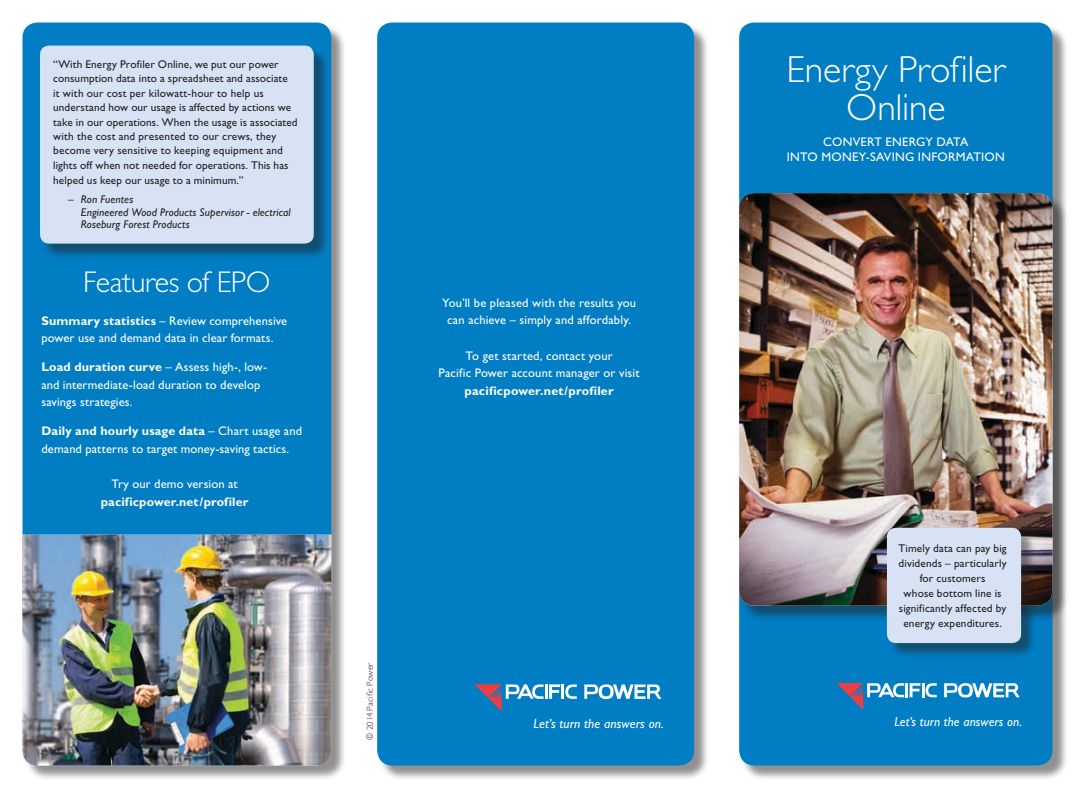
<style>
.page{position:relative;width:1075px;height:788px;background:#fff}
.page>*{position:absolute;margin:0;border:0;box-sizing:border-box;transform-origin:0 0}
.t1{font:300 37.75px/37.5px "Gill Sans";letter-spacing:-.005em;color:#fff;text-align:center}
.t2{font:300 30px "Gill Sans";letter-spacing:-.015em;color:#fff}
.t3{font:italic 13.38px "Gill Sans";letter-spacing:.005em;color:#fff}
.t4{font:italic 13.12px "Gill Sans";letter-spacing:.005em;color:#fff}
.t5{font:12.5px/17.5px "Gill Sans";letter-spacing:.015em;color:#fff;text-align:center}
.t6{font:700 12.5px "Gill Sans";letter-spacing:.015em;color:#fff}
.t7{font:11.25px/14.5px "Gill Sans";letter-spacing:.015em;color:#231f20}
.t8{font:italic 11.25px/12.5px "Gill Sans";letter-spacing:.01em;color:#231f20}
.t9{font:300 8.75px "Gill Sans";letter-spacing:.015em;color:#231f20}
.s1{font-weight:700}
</style>
<div class="page">
<div style="left:741px;top:24px;width:326px;height:757px;background:#231f20;opacity:.5"></div>
<div style="left:739px;top:22px;width:313px;height:743px;background:#007dc3;border-radius:15px"></div>
<div style="left:741px;top:195px;width:326px;height:426px;background:#231f20;opacity:.5"></div>
<img style="left:739px;top:193px;width:313px;height:412px">
<div style="left:379px;top:24px;width:330px;height:757px;background:#231f20;opacity:.5"></div>
<div style="left:377px;top:22px;width:317px;height:743px;background:#007dc3;border-radius:15px"></div>
<div style="left:24px;top:24px;width:323px;height:757px;background:#231f20;opacity:.5"></div>
<div style="left:23px;top:22px;width:308px;height:743px;background:#007dc3;border-radius:15px"></div>
<img style="left:22px;top:534px;width:309px;height:231px">
<div style="left:42px;top:47px;width:287px;height:212px;background:#231f20;opacity:.5"></div>
<div style="left:40px;top:46px;width:274px;height:197px;background:#d7e3f4;border-radius:9px"></div>
<div style="left:888px;top:529px;width:148px;height:129px;background:#231f20;opacity:.5"></div>
<div style="left:886px;top:527px;width:135px;height:116px;background:#d7e3f4;border-radius:9px"></div>
<svg style="left:584px;top:684px;width:77px;height:15px"></svg>
<hr style="left:544px;top:684px;width:3px;height:14px;background:#fff">
<svg style="left:549px;top:684px;width:27px;height:14px"></svg>
<svg style="left:474px;top:684px;width:69px;height:27px"></svg>
<svg style="left:944px;top:683px;width:75px;height:14px"></svg>
<svg style="left:836px;top:683px;width:100px;height:26px"></svg>
<p class="t7" style="left:53px;top:57px;width:246px">“With Energy Profiler Online, we put our power consumption data into a spreadsheet and associate<br>it with our cost per kilowatt-hour to help us understand how our usage is affected by actions we take in our operations. When the usage is associated with the cost and presented to our crews, they become very sensitive to keeping equipment and lights off when not needed for operations. This has helped us keep our usage to a minimum.”</p>
<p class="t8" style="left:81px;top:193px;width:211px;text-indent:-12px">– Ron Fuentes<br>Engineered Wood Products Supervisor - electrical<br>Roseburg Forest Products</p>
<h2 class="t2" style="left:83px;top:265px;width:189px">Features of EPO</h2>
<p class="t5" style="left:41px;top:312px;width:247px;text-align:left"><span class="s1">Summary statistics</span> – Review comprehensive power use and demand data in clear formats.</p>
<p class="t5" style="left:41px;top:358px;width:227px;text-align:left"><span class="s1">Load duration curve</span> – Assess high-, low&shy;and intermediate-load duration to develop savings strategies.</p>
<p class="t5" style="left:41px;top:422px;width:262px;text-align:left"><span class="s1">Daily and hourly usage data</span> – Chart usage and demand patterns to target money-saving tactics.</p>
<p class="t5" style="left:111px;top:475px;width:128px">Try our demo version at</p>
<p class="t6" style="left:101px;top:494px;width:149px">pacificpower.net/profiler</p>
<p class="t9" style="left:365px;top:739px;width:78px;rotate:-90deg">© 2014 Pacific Power</p>
<h1 class="t1" style="left:786px;top:51px;width:220px">Energy Profiler<br>Online</h1>
<p class="t5" style="left:442px;top:294px;width:196px">You’ll be pleased with the results you can achieve – simply and affordably.</p>
<p class="t5" style="left:438px;top:347px;width:202px">To get started, contact your<br>Pacific Power account manager or visit</p>
<p class="t6" style="left:464px;top:383px;width:150px">pacificpower.net/profiler</p>
<p class="t5" style="left:786px;top:134px;width:219px;line-height:15px">Convert energy data<br>into money-saving information</p>
<p class="t7" style="left:898px;top:540px;width:110px;line-height:15px;text-align:center">Timely data can pay big dividends – particularly for customers<br>whose bottom line is significantly affected by energy expenditures.</p>
<p class="t3" style="left:533px;top:716px;width:132px">Let’s turn the answers on.</p>
<p class="t4" style="left:894px;top:714px;width:129px">Let’s turn the answers on.</p>
</div>
